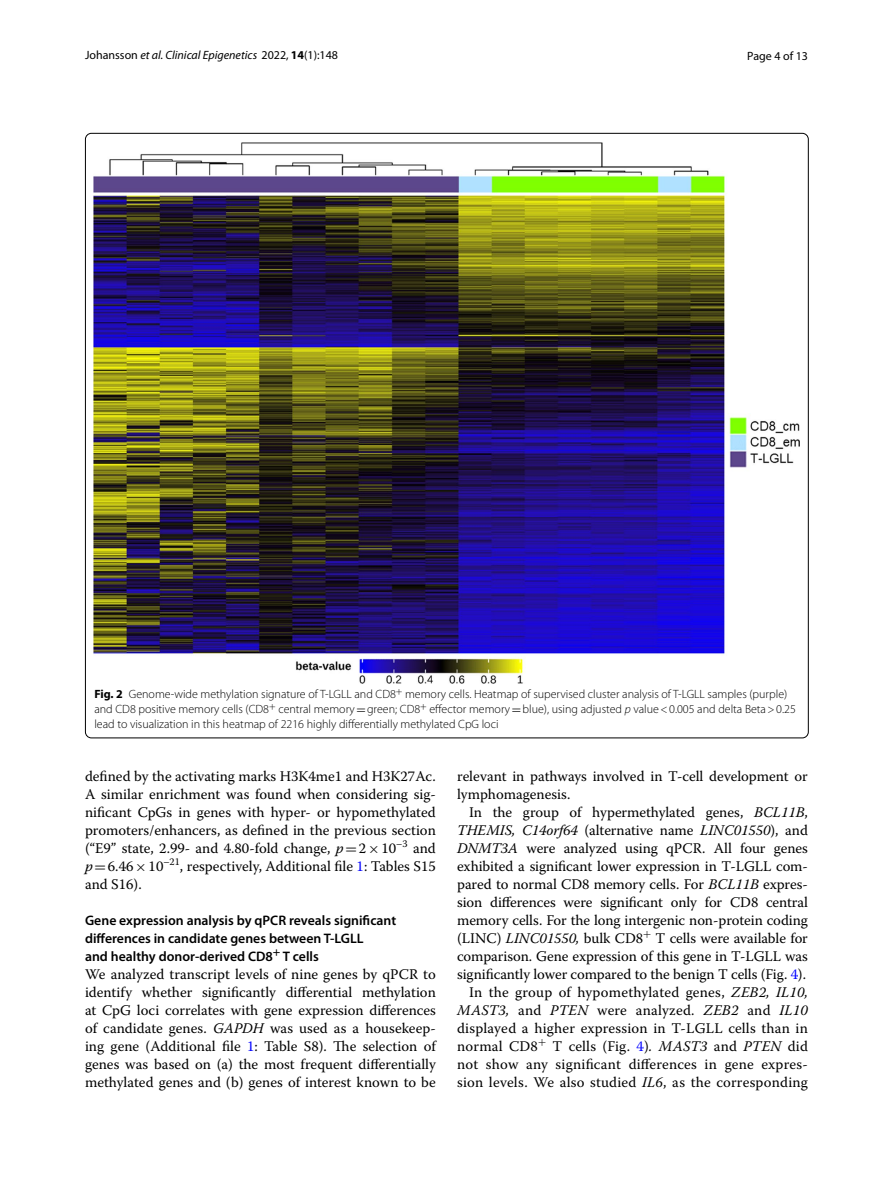
<style>
.page{position:relative;width:893px;height:1187px;background:#fff}
.page>*{position:absolute;margin:0;border:0;box-sizing:border-box;transform-origin:0 0}
.t1{font:14.7px/18px "Warnock Pro";color:#000;text-align:justify}
.t2{font:600 13.8px/18px "Myriad Pro";color:#000}
.t3{font:300 12px/15px "Myriad Pro";color:#000}
.t4{font:italic 12px "Myriad Pro";color:#000}
.t5{font:12px "Myriad Pro";color:#000}
.s1{font-style:normal}
.s2{font-weight:700;font-style:normal}
.s3{font-weight:700}
.s4{font-family:"MTSY";font-weight:400}
.s5{font-style:italic}
.s6{font-family:"MTSY"}
.s7{color:#00f}
</style>
<div class="page">
<img style="left:94px;top:142px;width:706px;height:541px">
<p class="t4" style="left:85px;top:48px;width:255px"><span class="s1">Johansson</span> et al. Clinical Epigenetics <span class="s1">2022,</span> <span class="s2">14</span><span class="s1">(1):148</span></p>
<p class="t5" style="left:747px;top:48px;width:62px">Page 4 of 13</p>
<p class="t3" style="left:94px;top:687px;width:703px"><span class="s3">Fig. 2</span> Genome-wide methylation signature of T-LGLL and CD8<sup>+</sup> memory cells. Heatmap of supervised cluster analysis of T-LGLL samples (purple) and CD8 positive memory cells (CD8<sup>+</sup> central memory<span class="s4">=</span>green; CD8<sup>+</sup> effector memory<span class="s4">=</span>blue), using adjusted <span class="s5">p</span> value&lt;0.005 and delta Beta&gt;0.25 lead to visualization in this heatmap of 2216 highly differentially methylated CpG loci</p>
<p class="t1" style="left:85px;top:766px;width:352px">defined by the activating marks H3K4me1 and H3K27Ac.<br>A similar enrichment was found when considering sig&shy;nificant CpGs in genes with hyper- or hypomethylated promoters/enhancers, as defined in the previous section (“E9” state, 2.99- and 4.80-fold change, <span class="s5">p</span><span class="s6">=</span>2<span class="s6">×</span> -10<sup>–3</sup> and <span class="s5">p</span><span class="s6">=</span>6.46<span class="s6">×</span> -10<sup>–21</sup>, respectively, Additional file <span class="s7">1</span>: Tables S15 and S16).</p>
<p class="t2" style="left:85px;top:910px;width:313px">Gene expression analysis by qPCR reveals significant differences in candidate genes between T‑LGLL<br>and healthy donor‑derived CD8<sup>+</sup> T cells</p>
<p class="t1" style="left:85px;top:964px;width:352px">We analyzed transcript levels of nine genes by qPCR to identify whether significantly differential methylation at CpG loci correlates with gene expression differences of candidate genes. <span class="s5">GAPDH</span> was used as a housekeep&shy;ing gene (Additional file <span class="s7">1</span>: Table S8). The selection of genes was based on (a) the most frequent differentially methylated genes and (b) genes of interest known to be</p>
<p class="t1" style="left:457px;top:766px;width:352px">relevant in pathways involved in T-cell development or lymphomagenesis.</p>
<p class="t1" style="left:457px;top:802px;width:352px;text-align:right">In the group of hypermethylated genes, <span class="s5">BCL11B</span>, <span class="s5">THEMIS, C14orf64</span> (alternative name <span class="s5">LINC01550</span>), and <span class="s5">DNMT3A</span> were analyzed using qPCR. All four genes exhibited a significant lower expression in T-LGLL com&shy;pared to normal CD8 memory cells. For <span class="s5">BCL11B</span> expres&shy;sion differences were significant only for CD8 central memory cells. For the long intergenic non-protein coding (LINC) <span class="s5">LINC01550,</span> bulk CD8<sup>+</sup> T cells were available for comparison. Gene expression of this gene in T-LGLL was significantly lower compared to the benign T cells (Fig. <span class="s7">4</span>).<br>In the group of hypomethylated genes, <span class="s5">ZEB2, IL10, MAST3,</span> and <span class="s5">PTEN</span> were analyzed. <span class="s5">ZEB2</span> and <span class="s5">IL10 </span>displayed a higher expression in T-LGLL cells than in normal CD8<sup>+</sup> T cells (Fig. <span class="s7">4</span>)<span class="s5">. MAST3</span> and <span class="s5">PTEN</span> did not show any significant differences in gene expres&shy;sion levels. We also studied <span class="s5">IL6</span>, as the corresponding</p>
</div>
